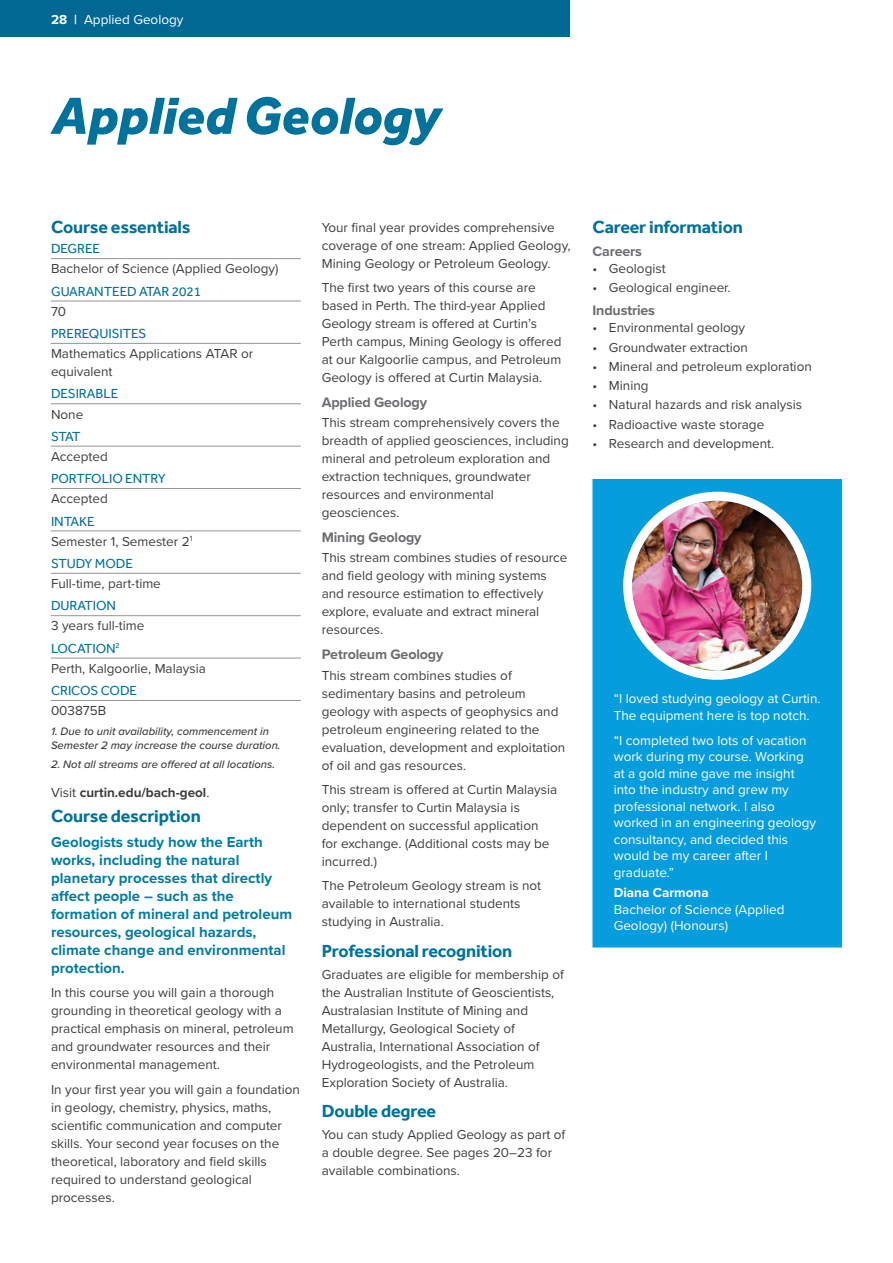
<style>
.page{position:relative;width:893px;height:1263px;background:#fff}
.page>*{position:absolute;margin:0;border:0;box-sizing:border-box;transform-origin:0 0}
.SPLASH_arts{font:italic 800 54px "Effra";color:#00729c}
.H2_arts{font:700 18px "Effra";letter-spacing:-.01em;color:#00729c}
.intro_p_arts{font:700 15px/18px "Proxima Nova";color:#007da5}
.t1{font:700 14.25px "Proxima Nova";letter-spacing:-.01em;color:#6c6d70}
.t2{font:13.5px/18px "Proxima Nova";color:#3e3e3f}
.Body{font:13.5px/16.5px "Proxima Nova";color:#fff}
.H3_arts{font:13.5px "Effra";letter-spacing:-.005em;color:#00729c}
.QR_CODE_URL{font:700 13.5px "Proxima Nova";color:#3e3e3f}
.tab_left{font:13.5px "Proxima Nova";color:#fff}
.note{font:italic 500 11.25px/13.5px "Proxima Nova";color:#3e3e3f}
.s1{font-weight:700}
.s2{font-weight:400}
</style>
<div class="page">
<hr style="left:51px;top:258px;width:249px;height:1px;background:#939598">
<hr style="left:51px;top:301px;width:249px;height:1px;background:#939598">
<hr style="left:51px;top:343px;width:249px;height:1px;background:#939598">
<hr style="left:51px;top:403px;width:249px;height:1px;background:#939598">
<hr style="left:51px;top:446px;width:249px;height:1px;background:#939598">
<hr style="left:51px;top:488px;width:249px;height:1px;background:#939598">
<hr style="left:51px;top:531px;width:249px;height:1px;background:#939598">
<hr style="left:51px;top:573px;width:249px;height:1px;background:#939598">
<hr style="left:51px;top:615px;width:249px;height:1px;background:#939598">
<hr style="left:51px;top:658px;width:249px;height:1px;background:#939598">
<hr style="left:51px;top:700px;width:249px;height:1px;background:#939598">
<div style="left:592px;top:479px;width:250px;height:468px;background:#069ddc"></div>
<img style="left:632px;top:501px;width:170px;height:170px;border-radius:85px">
<div style="left:623px;top:492px;width:188px;height:188px;border:9px solid #fff;border-radius:50%"></div>
<div style="left:0;top:0;width:570px;height:36px;background:#006893"></div>
<p class="tab_left" style="left:51px;top:9px;width:134px"><span class="s1">28 |</span> Applied Geology</p>
<p class="SPLASH_arts" style="left:51px;top:84px;width:392px">Applied Geology</p>
<p class="H2_arts" style="left:51px;top:216px;width:141px">Course essentials</p>
<p class="H3_arts" style="left:51px;top:241px;width:51px">DEGREE</p>
<p class="t2" style="left:51px;top:259px;width:229px">Bachelor of Science (Applied Geology)</p>
<p class="H3_arts" style="left:51px;top:283px;width:152px">GUARANTEED ATAR 2021</p>
<p class="t2" style="left:51px;top:302px;width:17px">70</p>
<p class="H3_arts" style="left:51px;top:325px;width:97px">PREREQUISITES</p>
<p class="t2" style="left:51px;top:344px;width:204px">Mathematics Applications ATAR or equivalent</p>
<p class="H3_arts" style="left:51px;top:386px;width:69px">DESIRABLE</p>
<p class="t2" style="left:51px;top:404px;width:34px">None</p>
<p class="H3_arts" style="left:51px;top:428px;width:31px">STAT</p>
<p class="t2" style="left:51px;top:447px;width:58px">Accepted</p>
<p class="H3_arts" style="left:51px;top:471px;width:116px">PORTFOLIO ENTRY</p>
<p class="t2" style="left:51px;top:489px;width:58px">Accepted</p>
<p class="H3_arts" style="left:51px;top:513px;width:45px">INTAKE</p>
<p class="t2" style="left:51px;top:532px;width:143px">Semester 1, Semester 2<sup>1</sup></p>
<p class="H3_arts" style="left:51px;top:555px;width:83px">STUDY MODE</p>
<p class="t2" style="left:51px;top:574px;width:111px">Full-time, part-time</p>
<p class="H3_arts" style="left:51px;top:598px;width:67px">DURATION</p>
<p class="t2" style="left:51px;top:616px;width:95px">3 years full-time</p>
<p class="H3_arts" style="left:51px;top:640px;width:70px">LOCATION<sup>2</sup></p>
<p class="t2" style="left:51px;top:659px;width:156px">Perth, Kalgoorlie, Malaysia</p>
<p class="H3_arts" style="left:51px;top:682px;width:88px">CRICOS CODE</p>
<p class="t2" style="left:51px;top:701px;width:57px">003875B</p>
<p class="note" style="left:51px;top:724px;width:231px">1. Due to unit availability, commencement in<br>Semester 2 may increase the course duration.</p>
<p class="note" style="left:51px;top:757px;width:226px">2. Not all streams are offered at all locations.</p>
<p class="QR_CODE_URL" style="left:51px;top:782px;width:160px"><span class="s2">Visit</span> curtin.edu/bach-geol<span class="s2">.</span></p>
<p class="H2_arts" style="left:51px;top:806px;width:151px">Course description</p>
<p class="intro_p_arts" style="left:51px;top:832px;width:243px">Geologists study how the Earth works, including the natural planetary processes that directly affect people – such as the formation of mineral and petroleum resources, geological hazards, climate change and environmental protection.</p>
<p class="t2" style="left:51px;top:983px;width:244px">In this course you will gain a thorough grounding in theoretical geology with a practical emphasis on mineral, petroleum and groundwater resources and their environmental management.</p>
<p class="t2" style="left:51px;top:1079px;width:250px">In your first year you will gain a foundation in geology, chemistry, physics, maths, scientific communication and computer skills. Your second year focuses on the theoretical, laboratory and field skills required to understand geological processes.</p>
<p class="t2" style="left:322px;top:218px;width:250px">Your final year provides comprehensive coverage of one stream: Applied Geology,<br>Mining Geology or Petroleum Geology.</p>
<p class="t2" style="left:322px;top:278px;width:241px">The first two years of this course are based in Perth. The third-year Applied Geology stream is offered at Curtin’s Perth campus, Mining Geology is offered at our Kalgoorlie campus, and Petroleum Geology is offered at Curtin Malaysia.</p>
<p class="t1" style="left:322px;top:392px;width:107px">Applied Geology</p>
<p class="t2" style="left:322px;top:413px;width:249px">This stream comprehensively covers the breadth of applied geosciences, including mineral and petroleum exploration and extraction techniques, groundwater resources and environmental geosciences.</p>
<p class="t1" style="left:322px;top:527px;width:101px">Mining Geology</p>
<p class="t2" style="left:322px;top:548px;width:247px">This stream combines studies of resource and field geology with mining systems and resource estimation to effectively explore, evaluate and extract mineral resources.</p>
<p class="t1" style="left:322px;top:644px;width:123px">Petroleum Geology</p>
<p class="t2" style="left:322px;top:665px;width:245px">This stream combines studies of sedimentary basins and petroleum geology with aspects of geophysics and petroleum engineering related to the evaluation, development and exploitation of oil and gas resources.</p>
<p class="t2" style="left:322px;top:780px;width:237px">This stream is offered at Curtin Malaysia only; transfer to Curtin Malaysia is dependent on successful application for exchange. (Additional costs may be incurred.)</p>
<p class="t2" style="left:322px;top:876px;width:221px">The Petroleum Geology stream is not available to international students studying in Australia.</p>
<p class="H2_arts" style="left:322px;top:940px;width:192px">Professional recognition</p>
<p class="t2" style="left:322px;top:965px;width:244px">Graduates are eligible for membership of the Australian Institute of Geoscientists, Australasian Institute of Mining and Metallurgy, Geological Society of Australia, International Association of Hydrogeologists, and the Petroleum Exploration Society of Australia.</p>
<p class="H2_arts" style="left:322px;top:1100px;width:116px">Double degree</p>
<p class="t2" style="left:322px;top:1125px;width:245px">You can study Applied Geology as part of a double degree. See pages 20–23 for available combinations.</p>
<p class="H2_arts" style="left:592px;top:216px;width:152px">Career information</p>
<p class="t1" style="left:592px;top:241px;width:51px">Careers</p>
<p class="t2" style="left:592px;top:259px;width:75px">• Geologist</p>
<p class="t2" style="left:592px;top:278px;width:140px">• Geological engineer.</p>
<p class="t1" style="left:592px;top:300px;width:64px">Industries</p>
<p class="t2" style="left:592px;top:318px;width:154px">• Environmental geology</p>
<p class="t2" style="left:592px;top:338px;width:157px">• Groundwater extraction</p>
<p class="t2" style="left:592px;top:357px;width:221px">• Mineral and petroleum exploration</p>
<p class="t2" style="left:592px;top:376px;width:58px">• Mining</p>
<p class="t2" style="left:592px;top:395px;width:211px">• Natural hazards and risk analysis</p>
<p class="t2" style="left:592px;top:415px;width:173px">• Radioactive waste storage</p>
<p class="t2" style="left:592px;top:434px;width:183px">• Research and development.</p>
<p class="Body" style="left:614px;top:690px;width:208px">“I loved studying geology at Curtin.<br>The equipment here is top notch.</p>
<p class="Body" style="left:614px;top:731px;width:204px">“I completed two lots of vacation work during my course. Working at a gold mine gave me insight into the industry and grew my professional network. I also worked in an engineering geology consultancy, and decided this would be my career after I graduate.”</p>
<p class="Body" style="left:614px;top:884px;width:172px"><span class="s1">Diana Carmona<br></span>Bachelor of Science (Applied<br>Geology) (Honours)</p>
</div>
